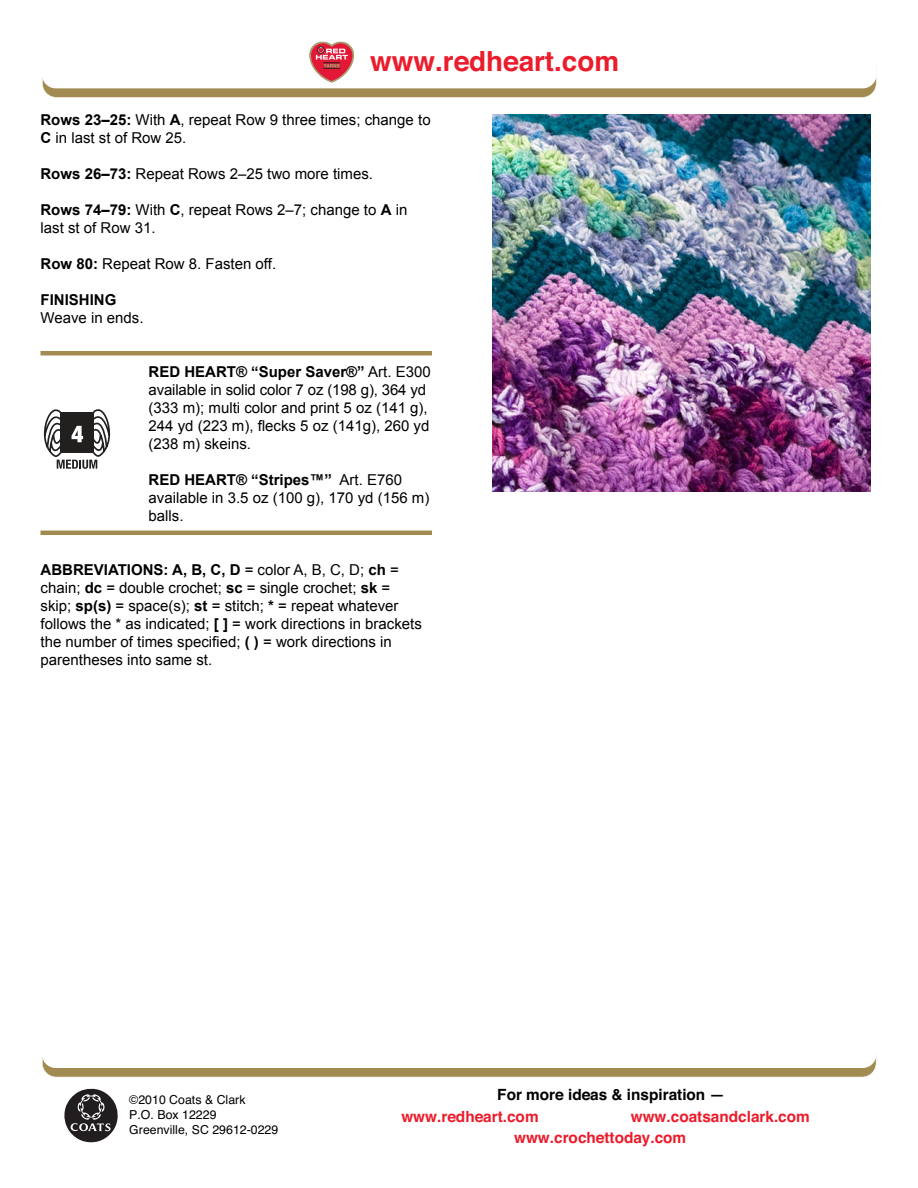
<style>
.page{position:relative;width:918px;height:1188px;background:#fff}
.page>*{position:absolute;margin:0;border:0;box-sizing:border-box;transform-origin:0 0}
.t1{font:700 27.75px "Helvetica";color:#eb1d2c}
.t2{font:700 15.45px/20.9px "Helvetica";color:#eb1c2c}
.t3{font:700 15.45px "Helvetica";color:#000}
.t4{font:15px/18px "Arial";color:#000}
.t5{font:700 15px "Arial";color:#000}
.t6{font:12.3px/14.9px "Helvetica";color:#000}
.s1{font-weight:700}
</style>
<div class="page">
<svg style="left:42px;top:42px;width:834px;height:56px"></svg>
<svg style="left:42px;top:1057px;width:834px;height:20px"></svg>
<svg style="left:64px;top:1089px;width:54px;height:53px"></svg>
<hr style="left:40px;top:351px;width:392px;height:4px;background:#a18b50">
<hr style="left:40px;top:531px;width:392px;height:4px;background:#a18b50">
<svg style="left:43px;top:409px;width:68px;height:60px"></svg>
<img style="left:493px;top:114px;width:378px;height:378px">
<h1 class="t1" style="left:370px;top:36px;width:250px">www.redheart.com</h1>
<p class="t4" style="left:40px;top:111px;width:392px"><span class="s1">Rows 23–25:</span> With <span class="s1">A</span>, repeat Row 9 three times; change to<br><span class="s1">C</span> in last st of Row 25.</p>
<p class="t4" style="left:40px;top:165px;width:334px"><span class="s1">Rows 26–73:</span> Repeat Rows 2–25 two more times.</p>
<p class="t4" style="left:40px;top:201px;width:368px"><span class="s1">Rows 74–79:</span> With <span class="s1">C</span>, repeat Rows 2–7; change to <span class="s1">A</span> in last st of Row 31.</p>
<p class="t4" style="left:41px;top:255px;width:237px"><span class="s1">Row 80:</span> Repeat Row 8. Fasten off.</p>
<p class="t5" style="left:41px;top:291px;width:77px">FINISHING</p>
<p class="t4" style="left:41px;top:309px;width:105px">Weave in ends.</p>
<p class="t4" style="left:149px;top:363px;width:284px"><span class="s1">RED HEART® “Super Saver®”</span> Art. E300 available in solid color 7 oz (198 g), 364 yd (333 m); multi color and print 5 oz (141 g), 244 yd (223 m), flecks 5 oz (141g), 260 yd (238 m) skeins.</p>
<p class="t4" style="left:149px;top:471px;width:282px"><span class="s1">RED HEART® “Stripes™”</span> Art. E760 available in 3.5 oz (100 g), 170 yd (156 m) balls.</p>
<p class="t4" style="left:41px;top:561px;width:383px"><span class="s1">ABBREVIATIONS: A, B, C, D</span> = color A, B, C, D; <span class="s1">ch</span> = chain; <span class="s1">dc</span> = double crochet; <span class="s1">sc</span> = single crochet; <span class="s1">sk</span> = skip; <span class="s1">sp(s)</span> = space(s); <span class="s1">st</span> = stitch; <span class="s1">*</span> = repeat whatever follows the * as indicated; <span class="s1">[ ]</span> = work directions in brackets the number of times specified; <span class="s1">( )</span> = work directions in parentheses into same st.</p>
<p class="t6" style="left:129px;top:1093px;width:151px">©2010 Coats &amp; Clark<br>P.O. Box 12229<br>Greenville, SC 29612-0229</p>
<p class="t3" style="left:497px;top:1082px;width:229px">For more ideas &amp; inspiration —</p>
<p class="t2" style="left:401px;top:1106px;width:139px">www.redheart.com</p>
<p class="t2" style="left:514px;top:1106px;width:297px;text-indent:117px">www.coatsandclark.com www.crochettoday.com</p>
</div>
